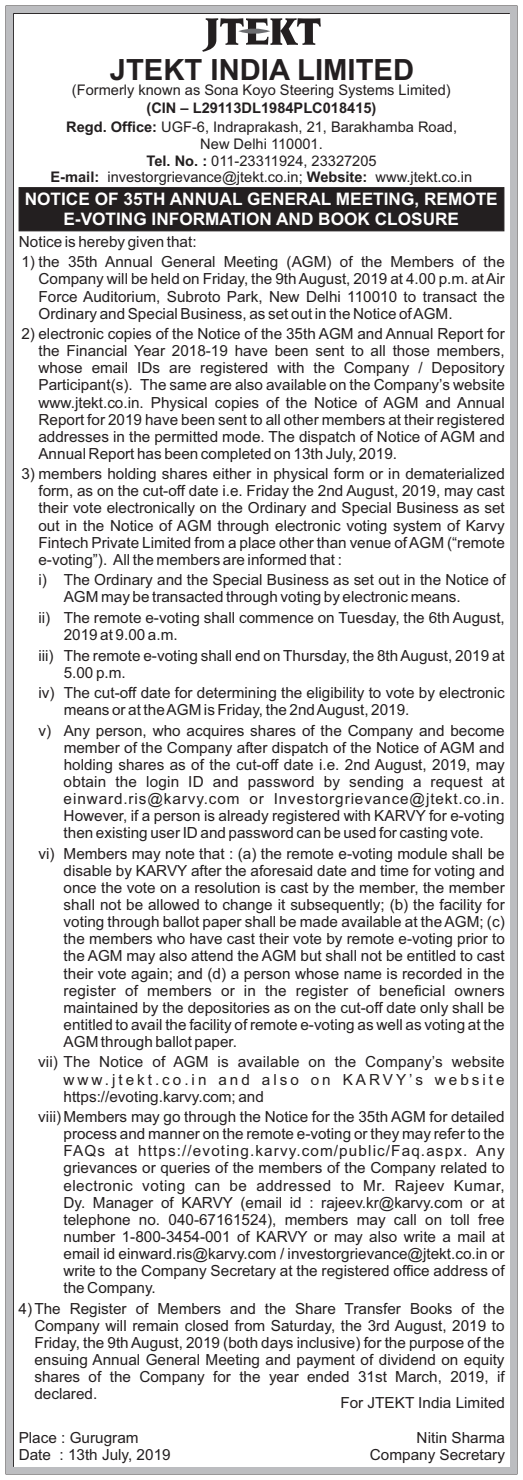
<style>
.page{position:relative;width:523px;height:1480px;background:#fff}
.page>*{position:absolute;margin:0;border:0;box-sizing:border-box;transform-origin:0 0}
.t1{font:700 29.25px "Arial";color:#231f20}
.t2{font:700 17.32px/19.3px "Arial";color:#fff;text-align:center}
.t3{font:15.3px/17.1px "Arial";color:#231f20;text-align:justify}
.t4{font:14.62px/17.3px "Arial";color:#231f20;text-align:center}
.s1{font-weight:700}
</style>
<div class="page">
<div style="left:6px;top:6px;width:511px;height:1467px;background:#bcbdc0"></div>
<div style="left:14px;top:14px;width:495px;height:1452px;background:#fff"></div>
<svg style="left:202px;top:18px;width:119px;height:34px"></svg>
<svg style="left:18px;top:187px;width:487px;height:45px;background:#272324"></svg>
<p class="t1" style="left:110px;top:59px;width:306px">JTEKT INDIA LIMITED</p>
<p class="t4" style="left:51px;top:83px;width:423px">(Formerly known as Sona Koyo Steering Systems Limited)<br><span class="s1">(CIN – L29113DL1984PLC018415)<br>Regd. Office:</span> UGF-6, Indraprakash, 21, Barakhamba Road, New Delhi 110001.<br><span class="s1">Tel. No. :</span> 011-23311924, 23327205<br><span class="s1">E-mail:</span> investorgrievance@jtekt.co.in; <span class="s1">Website:</span> www.jtekt.co.in</p>
<p class="t2" style="left:25px;top:191px;width:475px">NOTICE OF 35TH ANNUAL GENERAL MEETING, REMOTE<br>E-VOTING INFORMATION AND BOOK CLOSURE</p>
<p class="t3" style="left:19px;top:234px;width:179px">Notice is hereby given that:</p>
<p class="t3" style="left:38px;top:255px;width:468px;text-indent:-17px">1) the 35th Annual General Meeting (AGM) of the Members of the Company will be held on Friday, the 9th August, 2019 at 4.00 p.m. at Air Force Auditorium, Subroto Park, New Delhi 110010 to transact the Ordinary and Special Business, as set out in the Notice of AGM.</p>
<p class="t3" style="left:38px;top:327px;width:468px;text-indent:-17px">2) electronic copies of the Notice of the 35th AGM and Annual Report for the Financial Year 2018-19 have been sent to all those members, whose email IDs are registered with the Company / Depository Participant(s). The same are also available on the Company’s website www.jtekt.co.in. Physical copies of the Notice of AGM and Annual Report for 2019 have been sent to all other members at their registered addresses in the permitted mode. The dispatch of Notice of AGM and Annual Report has been completed on 13th July, 2019.</p>
<p class="t3" style="left:38px;top:467px;width:468px;text-indent:-17px">3) members holding shares either in physical form or in dematerialized form, as on the cut-off date i.e. Friday the 2nd August, 2019, may cast their vote electronically on the Ordinary and Special Business as set out in the Notice of AGM through electronic voting system of Karvy Fintech Private Limited from a place other than venue of AGM (“remote e-voting”). All the members are informed that :</p>
<p class="t3" style="left:64px;top:573px;width:444px;text-indent:-25px">i) The Ordinary and the Special Business as set out in the Notice of<br>AGM may be transacted through voting by electronic means.</p>
<p class="t3" style="left:64px;top:610px;width:443px;text-indent:-25px">ii) The remote e-voting shall commence on Tuesday, the 6th August,<br>2019 at 9.00 a.m.</p>
<p class="t3" style="left:64px;top:648px;width:443px;text-indent:-25px">iii) The remote e-voting shall end on Thursday, the 8th August, 2019 at<br>5.00 p.m.</p>
<p class="t3" style="left:64px;top:685px;width:443px;text-indent:-25px">iv) The cut-off date for determining the eligibility to vote by electronic means or at the AGM is Friday, the 2nd August, 2019.</p>
<p class="t3" style="left:64px;top:723px;width:443px;text-indent:-25px">v) Any person, who acquires shares of the Company and become member of the Company after dispatch of the Notice of AGM and holding shares as of the cut-off date i.e. 2nd August, 2019, may obtain the login ID and password by sending a request at einward.ris@karvy.com or Investorgrievance@jtekt.co.in.<br>However, if a person is already registered with KARVY for e-voting then existing user ID and password can be used for casting vote.</p>
<p class="t3" style="left:64px;top:846px;width:443px;text-indent:-25px">vi) Members may note that : (a) the remote e-voting module shall be disable by KARVY after the aforesaid date and time for voting and once the vote on a resolution is cast by the member, the member shall not be allowed to change it subsequently; (b) the facility for voting through ballot paper shall be made available at the AGM; (c) the members who have cast their vote by remote e-voting prior to the AGM may also attend the AGM but shall not be entitled to cast their vote again; and (d) a person whose name is recorded in the register of members or in the register of beneficial owners maintained by the depositories as on the cut-off date only shall be entitled to avail the facility of remote e-voting as well as voting at the AGM through ballot paper.</p>
<p class="t3" style="left:64px;top:1055px;width:443px;text-indent:-25px">vii) The Notice of AGM is available on the Company’s website www.jtekt.co.in and also on KARVY’s website https://evoting.karvy.com; and</p>
<p class="t3" style="left:63px;top:1109px;width:443px;text-indent:-25px">viii) Members may go through the Notice for the 35th AGM for detailed process and manner on the remote e-voting or they may refer to the FAQs at https://evoting.karvy.com/public/Faq.aspx. Any grievances or queries of the members of the Company related to electronic voting can be addressed to Mr. Rajeev Kumar, Dy. Manager of KARVY (email id : rajeev.kr@karvy.com or at telephone no. 040-67161524), members may call on toll free number 1-800-3454-001 of KARVY or may also write a mail at email id einward.ris@karvy.com / investorgrievance@jtekt.co.in or write to the Company Secretary at the registered office address of the Company.</p>
<p class="t3" style="left:34px;top:1301px;width:472px;text-indent:-16px">4) The Register of Members and the Share Transfer Books of the Company will remain closed from Saturday, the 3rd August, 2019 to Friday, the 9th August, 2019 (both days inclusive) for the purpose of the ensuing Annual General Meeting and payment of dividend on equity shares of the Company for the year ended 31st March, 2019, if declared.</p>
<p class="t3" style="left:19px;top:1430px;width:153px">Place : Gurugram<br>Date : 13th July, 2019</p>
<p class="t3" style="left:340px;top:1396px;width:166px">For JTEKT India Limited</p>
<p class="t3" style="left:370px;top:1430px;width:137px;text-align:right">Nitin Sharma<br>Company Secretary</p>
</div>
